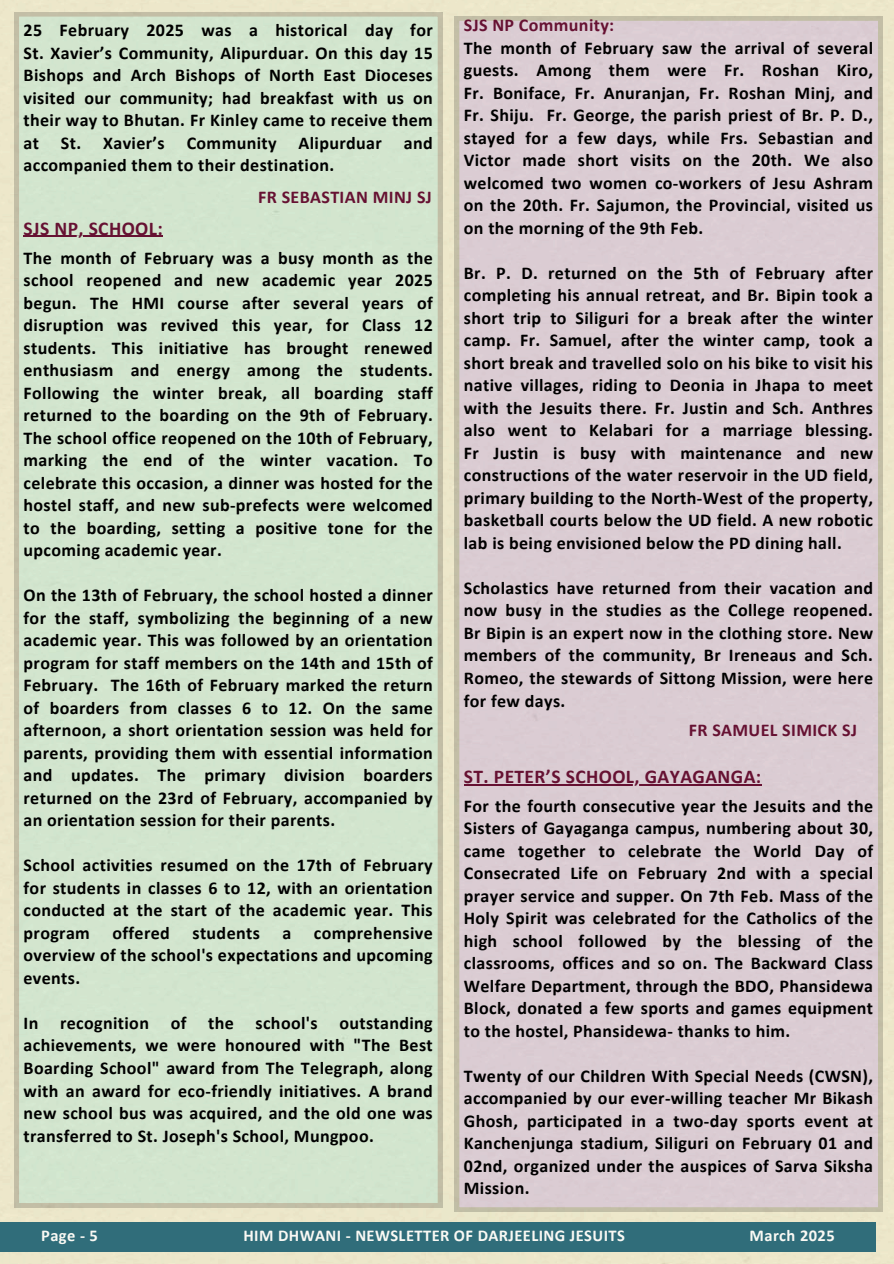
<style>
.page{position:relative;width:894px;height:1264px;background:#fff}
.page>*{position:absolute;margin:0;border:0;box-sizing:border-box;transform-origin:0 0}
.t1{font:700 19.5px "Calibri";letter-spacing:.02em;color:#661132}
.t2{font:700 18px/22.5px "Calibri";letter-spacing:.02em;color:#000;text-align:justify}
.t3{font:700 18px "Calibri";letter-spacing:.02em;color:#661132}
.t4{font:700 16.5px "Calibri";letter-spacing:.025em;color:#faf9f4}
</style>
<div class="page">
<div style="left:0;top:0;width:893px;height:1263px;background:#ede7ca"></div>
<div style="left:0;top:1222px;width:875px;height:30px;background:#306d7a"></div>
<div style="left:15px;top:12px;width:427px;height:1195px;background:#d3e5ce"></div>
<div style="left:454px;top:16px;width:428px;height:1195px;background:#dbccd3"></div>
<hr style="left:24px;top:236px;width:139px;height:1px;background:#661132">
<hr style="left:463px;top:784px;width:298px;height:1px;background:#661132">
<p class="t2" style="left:24px;top:20px;width:410px">25 February 2025 was a historical day for St. Xavier’s Community, Alipurduar. On this day 15<br>Bishops and Arch Bishops of North East Dioceses visited our community; had breakfast with us on their way to Bhutan. Fr Kinley came to receive them at St. Xavier’s Community Alipurduar and accompanied them to their destination.</p>
<p class="t3" style="left:258px;top:189px;width:175px">FR SEBASTIAN MINJ SJ</p>
<p class="t1" style="left:24px;top:220px;width:141px">SJS NP, SCHOOL:</p>
<p class="t2" style="left:24px;top:248px;width:410px">The month of February was a busy month as the school reopened and new academic year 2025 begun. The HMI course after several years of disruption was revived this year, for Class 12 students. This initiative has brought renewed enthusiasm and energy among the students.<br>Following the winter break, all boarding staff returned to the boarding on the 9th of February.<br>The school office reopened on the 10th of February, marking the end of the winter vacation. To celebrate this occasion, a dinner was hosted for the hostel staff, and new sub-prefects were welcomed to the boarding, setting a positive tone for the upcoming academic year.</p>
<p class="t2" style="left:24px;top:585px;width:410px">On the 13th of February, the school hosted a dinner for the staff, symbolizing the beginning of a new academic year. This was followed by an orientation program for staff members on the 14th and 15th of February. The 16th of February marked the return of boarders from classes 6 to 12. On the same afternoon, a short orientation session was held for parents, providing them with essential information and updates. The primary division boarders returned on the 23rd of February, accompanied by an orientation session for their parents.</p>
<p class="t2" style="left:24px;top:855px;width:410px">School activities resumed on the 17th of February for students in classes 6 to 12, with an orientation conducted at the start of the academic year. This program</p>
<p class="t2" style="left:112px;top:923px;width:59px">offered</p>
<p class="t2" style="left:192px;top:923px;width:69px">students</p>
<p class="t2" style="left:282px;top:923px;width:10px">a</p>
<p class="t2" style="left:24px;top:923px;width:410px;text-indent:290px">comprehensive overview of the school's expectations and upcoming events.</p>
<p class="t2" style="left:24px;top:1013px;width:410px">In recognition of the school's outstanding achievements, we were honoured with "The Best Boarding School" award from The Telegraph, along with an award for eco-friendly initiatives. A brand new school bus was acquired, and the old one was transferred to St. Joseph's School, Mungpoo.</p>
<p class="t3" style="left:463px;top:18px;width:152px">SJS NP Community:</p>
<p class="t2" style="left:463px;top:38px;width:410px">The month of February saw the arrival of several guests. Among them were Fr. Roshan Kiro, Fr. Boniface, Fr. Anuranjan, Fr. Roshan Minj, and Fr. Shiju. Fr. George, the parish priest of Br. P. D., stayed for a few days, while Frs. Sebastian and Victor made short visits on the 20th. We also welcomed two women co-workers of Jesu Ashram on the 20th. Fr. Sajumon, the Provincial, visited us on the morning of the 9th Feb.</p>
<p class="t2" style="left:463px;top:263px;width:410px">Br. P. D. returned on the 5th of February after completing his annual retreat, and Br. Bipin took a short trip to Siliguri for a break after the winter camp. Fr. Samuel, after the winter camp, took a short break and travelled solo on his bike to visit his native villages, riding to Deonia in Jhapa to meet with the Jesuits there. Fr. Justin and Sch. Anthres also went to Kelabari for a marriage blessing.<br>Fr Justin is busy with maintenance and new constructions of the water reservoir in the UD field, primary building to the North-West of the property, basketball courts below the UD field. A new robotic lab is being envisioned below the PD dining hall.</p>
<p class="t2" style="left:463px;top:578px;width:410px">Scholastics have returned from their vacation and now busy in the studies as the College reopened.<br>Br Bipin is an expert now in the clothing store. New members of the community, Br Ireneaus and Sch.<br>Romeo, the stewards of Sittong Mission, were here for few days.</p>
<p class="t3" style="left:688px;top:722px;width:170px">FR SAMUEL SIMICK SJ</p>
<p class="t1" style="left:463px;top:768px;width:299px">ST. PETER’S SCHOOL, GAYAGANGA:</p>
<p class="t2" style="left:463px;top:795px;width:410px">For the fourth consecutive year the Jesuits and the Sisters of Gayaganga campus, numbering about 30, came together to celebrate the World Day of Consecrated Life on February 2nd with a special prayer service and supper. On 7th Feb. Mass of the Holy Spirit was celebrated for the Catholics of the high school followed by the blessing of the classrooms, offices and so on. The Backward Class Welfare Department, through the BDO, Phansidewa Block, donated a few sports and games equipment to the hostel, Phansidewa- thanks to him.</p>
<p class="t2" style="left:463px;top:1065px;width:410px">Twenty of our Children With Special Needs (CWSN), accompanied by our ever-willing teacher Mr Bikash Ghosh, participated in a two-day sports event at Kanchenjunga stadium, Siliguri on February 01 and 02nd, organized under the auspices of Sarva Siksha Mission.</p>
<p class="t4" style="left:41px;top:1228px;width:58px">Page - 5</p>
<p class="t4" style="left:243px;top:1228px;width:383px">HIM DHWANI - NEWSLETTER OF DARJEELING JESUITS</p>
<p class="t4" style="left:749px;top:1228px;width:87px">March 2025</p>
</div>
